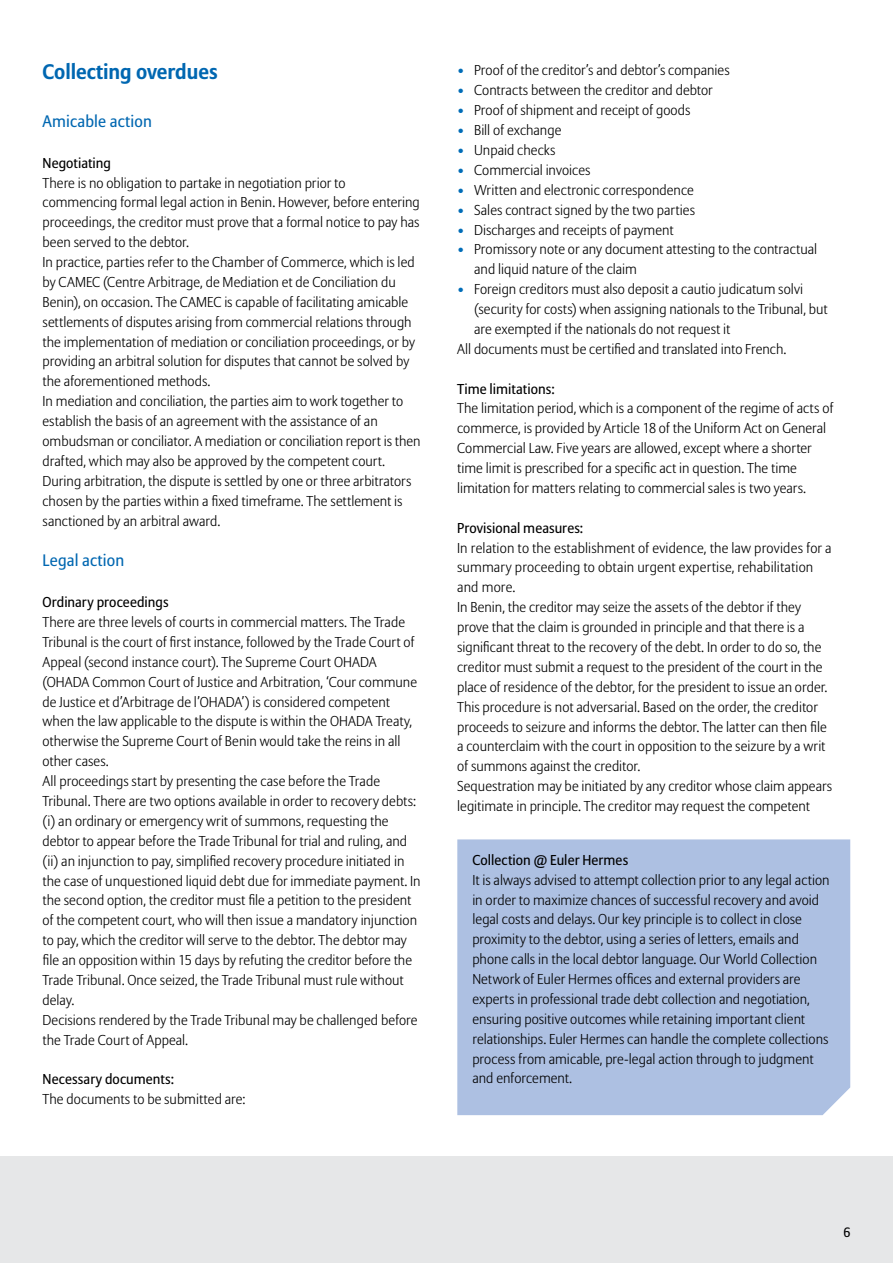
<style>
.page{position:relative;width:893px;height:1263px;background:#fff}
.page>*{position:absolute;margin:0;border:0;box-sizing:border-box;transform-origin:0 0}
.t1{font:700 21px "Allianz Sans";letter-spacing:-.005em;color:#0067b1}
.t2{font:16.5px "Allianz Sans";letter-spacing:.01em;color:#0067b1}
.t3{font:300 14.25px/20px "Allianz Sans";letter-spacing:.005em;color:#000}
.t4{font:14.25px "Allianz Sans";letter-spacing:.005em;color:#000}
.t5{font:13.5px "Allianz Sans";color:#000}
.s1{color:#006db8}
</style>
<div class="page">
<div style="left:0;top:1156px;width:893px;height:107px;background:#e6e7e8"></div>
<div style="left:457px;top:839px;width:393px;height:276px;background:#adc0e2"></div>
<h1 class="t1" style="left:43px;top:58px;width:177px">Collecting overdues</h1>
<p class="t2" style="left:43px;top:111px;width:111px">Amicable action</p>
<p class="t4" style="left:43px;top:154px;width:70px">Negotiating</p>
<p class="t3" style="left:43px;top:173px;width:380px">There is no obligation to partake in negotiation prior to commencing formal legal action in Benin. However, before entering proceedings, the creditor must prove that a formal notice to pay has been served to the debtor.<br>In practice, parties refer to the Chamber of Commerce, which is led by CAMEC (Centre Arbitrage, de Mediation et de Conciliation du Benin), on occasion. The CAMEC is capable of facilitating amicable settlements of disputes arising from commercial relations through the implementation of mediation or conciliation proceedings, or by providing an arbitral solution for disputes that cannot be solved by the aforementioned methods.<br>In mediation and conciliation, the parties aim to work together to establish the basis of an agreement with the assistance of an ombudsman or conciliator. A mediation or conciliation report is then drafted, which may also be approved by the competent court.<br>During arbitration, the dispute is settled by one or three arbitrators chosen by the parties within a fixed timeframe. The settlement is sanctioned by an arbitral award.</p>
<p class="t2" style="left:43px;top:551px;width:83px">Legal action</p>
<p class="t4" style="left:43px;top:594px;width:128px">Ordinary proceedings</p>
<p class="t3" style="left:43px;top:613px;width:380px">There are three levels of courts in commercial matters. The Trade Tribunal is the court of first instance, followed by the Trade Court of Appeal (second instance court). The Supreme Court OHADA (OHADA Common Court of Justice and Arbitration, ‘Cour commune de Justice et d’Arbitrage de l’OHADA’) is considered competent when the law applicable to the dispute is within the OHADA Treaty, otherwise the Supreme Court of Benin would take the reins in all other cases.<br>All proceedings start by presenting the case before the Trade Tribunal. There are two options available in order to recovery debts: (i) an ordinary or emergency writ of summons, requesting the debtor to appear before the Trade Tribunal for trial and ruling, and (ii) an injunction to pay, simplified recovery procedure initiated in the case of unquestioned liquid debt due for immediate payment. In the second option, the creditor must file a petition to the president of the competent court, who will then issue a mandatory injunction to pay, which the creditor will serve to the debtor. The debtor may file an opposition within 15 days by refuting the creditor before the Trade Tribunal. Once seized, the Trade Tribunal must rule without delay.<br>Decisions rendered by the Trade Tribunal may be challenged before the Trade Court of Appeal.</p>
<p class="t4" style="left:43px;top:1071px;width:133px">Necessary documents:</p>
<p class="t3" style="left:43px;top:1090px;width:204px">The documents to be submitted are:</p>
<p class="t3" style="left:457px;top:61px;width:274px"><span class="s1">•</span> Proof of the creditor’s and debtor’s companies</p>
<p class="t3" style="left:457px;top:81px;width:257px"><span class="s1">•</span> Contracts between the creditor and debtor</p>
<p class="t3" style="left:457px;top:101px;width:235px"><span class="s1">•</span> Proof of shipment and receipt of goods</p>
<p class="t3" style="left:457px;top:121px;width:106px"><span class="s1">•</span> Bill of exchange</p>
<p class="t3" style="left:457px;top:141px;width:100px"><span class="s1">•</span> Unpaid checks</p>
<p class="t3" style="left:457px;top:161px;width:135px"><span class="s1">•</span> Commercial invoices</p>
<p class="t3" style="left:457px;top:180px;width:238px"><span class="s1">•</span> Written and electronic correspondence</p>
<p class="t3" style="left:457px;top:200px;width:239px"><span class="s1">•</span> Sales contract signed by the two parties</p>
<p class="t3" style="left:457px;top:220px;width:218px"><span class="s1">•</span> Discharges and receipts of payment</p>
<p class="t3" style="left:474px;top:240px;width:345px;text-indent:-17px"><span class="s1">•</span> Promissory note or any document attesting to the contractual and liquid nature of the claim</p>
<p class="t3" style="left:457px;top:280px;width:348px"><span class="s1">•</span> Foreign creditors must also deposit a cautio judicatum solvi</p>
<p class="t3" style="left:474px;top:300px;width:355px">(security for costs) when assigning nationals to the Tribunal, but</p>
<p class="t3" style="left:474px;top:320px;width:258px">are exempted if the nationals do not request it</p>
<p class="t3" style="left:457px;top:339px;width:331px">All documents must be certified and translated into French.</p>
<p class="t4" style="left:457px;top:380px;width:99px">Time limitations:</p>
<p class="t3" style="left:457px;top:399px;width:378px">The limitation period, which is a component of the regime of acts of commerce, is provided by Article 18 of the Uniform Act on General Commercial Law. Five years are allowed, except where a shorter time limit is prescribed for a specific act in question. The time limitation for matters relating to commercial sales is two years.</p>
<p class="t4" style="left:457px;top:519px;width:128px">Provisional measures:</p>
<p class="t3" style="left:457px;top:538px;width:377px">In relation to the establishment of evidence, the law provides for a summary proceeding to obtain urgent expertise, rehabilitation and more.<br>In Benin, the creditor may seize the assets of the debtor if they prove that the claim is grounded in principle and that there is a significant threat to the recovery of the debt. In order to do so, the creditor must submit a request to the president of the court in the place of residence of the debtor, for the president to issue an order.<br>This procedure is not adversarial. Based on the order, the creditor proceeds to seizure and informs the debtor. The latter can then file a counterclaim with the court in opposition to the seizure by a writ of summons against the creditor.<br>Sequestration may be initiated by any creditor whose claim appears legitimate in principle. The creditor may request the competent</p>
<p class="t4" style="left:472px;top:851px;width:157px">Collection @ Euler Hermes</p>
<p class="t3" style="left:472px;top:870px;width:359px">It is always advised to attempt collection prior to any legal action in order to maximize chances of successful recovery and avoid legal costs and delays. Our key principle is to collect in close proximity to the debtor, using a series of letters, emails and phone calls in the local debtor language. Our World Collection Network of Euler Hermes offices and external providers are experts in professional trade debt collection and negotiation, ensuring positive outcomes while retaining important client relationships. Euler Hermes can handle the complete collections process from amicable, pre-legal action through to judgment and enforcement.</p>
<p class="t5" style="left:843px;top:1224px;width:9px">6</p>
</div>
